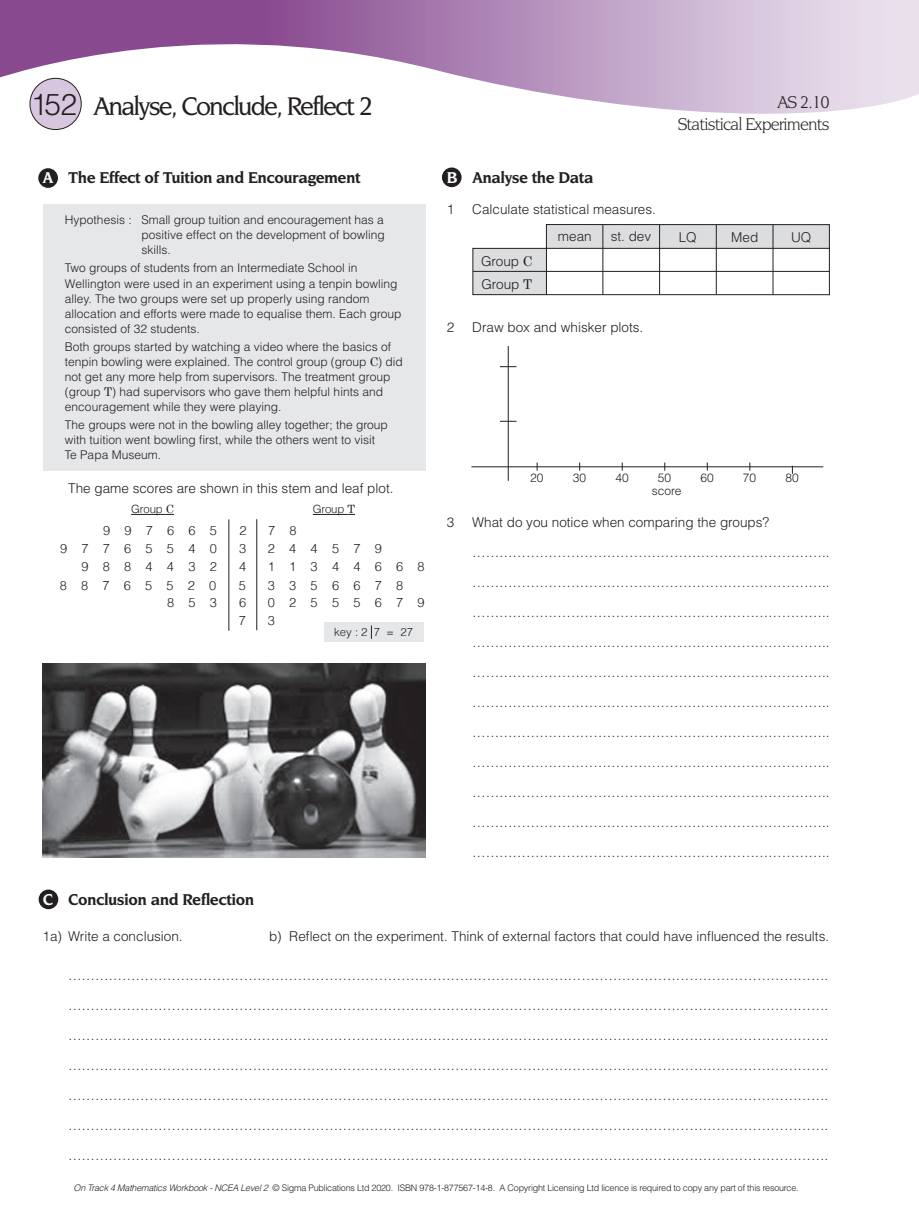
<style>
.page{position:relative;width:919px;height:1225px;background:#fff}
.page>*{position:absolute;margin:0;border:0;box-sizing:border-box;transform-origin:0 0}
.t1{font:300 30px "Helvetica";color:#231f20}
.t2{font:500 27px "Novarese IT Cby BT";letter-spacing:-.07em;color:#231f20}
.t3{font:18px "Novarese IT Cby BT";letter-spacing:-.05em;color:#231f20}
.t4{font:700 16.5px "Novarese IT Cby BT";letter-spacing:-.03em;color:#231f20}
.t5{font:300 13.5px "Helvetica";color:#231f20}
.t6{font:300 12.75px/17.7px "Helvetica";color:#231f20}
.t7{font:300 12px/15px "Helvetica";color:#231f20}
.t8{font:300 11.4px "Helvetica";letter-spacing:-.01em;color:#231f20}
.t9{font:300 9px "Helvetica";letter-spacing:-.025em;color:#231f20}
.s1{color:#fff}
.s2{font-family:"Century Schoolbook";font-weight:400}
.s3{font-style:italic}
</style>
<div class="page">
<svg style="left:0;top:0;width:918px;height:114px"></svg>
<div style="left:30px;top:78px;width:51px;height:51px;background:#d7c6dd;border-radius:50%"></div>
<div style="left:30px;top:78px;width:51px;height:52px;border:1px solid #231f20;border-radius:50%"></div>
<div style="left:43px;top:204px;width:382px;height:267px;background:#e6e7e9"></div>
<hr style="left:228px;top:519px;width:1px;height:112px;background:#231f20">
<hr style="left:256px;top:519px;width:1px;height:111px;background:#231f20">
<hr style="left:131px;top:514px;width:35px;height:1px;background:#231f20">
<hr style="left:313px;top:514px;width:34px;height:1px;background:#231f20">
<div style="left:324px;top:622px;width:99px;height:20px;background:#e6e7e9"></div>
<svg style="left:371px;top:625px;width:1px;height:14px"></svg>
<svg style="left:472px;top:224px;width:358px;height:71px"></svg>
<hr style="left:546px;top:248px;width:283px;height:1px;background:#231f20">
<hr style="left:473px;top:271px;width:356px;height:1px;background:#231f20">
<hr style="left:546px;top:248px;width:1px;height:47px;background:#231f20">
<hr style="left:602px;top:224px;width:1px;height:70px;background:#231f20">
<hr style="left:659px;top:224px;width:1px;height:70px;background:#231f20">
<hr style="left:715px;top:225px;width:1px;height:69px;background:#231f20">
<hr style="left:772px;top:225px;width:1px;height:70px;background:#231f20">
<hr style="left:508px;top:346px;width:1px;height:135px;background:#231f20">
<hr style="left:471px;top:466px;width:352px;height:1px;background:#231f20">
<svg style="left:500px;top:421px;width:16px;height:1px"></svg>
<svg style="left:500px;top:366px;width:16px;height:1px"></svg>
<div style="left:39px;top:169px;width:18px;height:18px;background:#231f20;border-radius:50%"></div>
<div style="left:38px;top:168px;width:20px;height:20px;border:2px solid #231f20;border-radius:50%"></div>
<div style="left:442px;top:168px;width:19px;height:18px;background:#231f20;border-radius:50%"></div>
<div style="left:442px;top:167px;width:19px;height:20px;border:2px solid #231f20;border-radius:50%"></div>
<div style="left:39px;top:890px;width:19px;height:18px;background:#231f20;border-radius:50%"></div>
<div style="left:39px;top:889px;width:19px;height:20px;border:2px solid #231f20;border-radius:50%"></div>
<img style="left:43px;top:663px;width:382px;height:194px">
<p class="t1" style="left:31px;top:86px;width:48px">152</p>
<p class="t2" style="left:94px;top:90px;width:281px">Analyse, Conclude, Reflect 2</p>
<p class="t4" style="left:43px;top:167px;width:319px"><span class="s1">A</span> The Effect of Tuition and Encouragement</p>
<p class="t4" style="left:446px;top:167px;width:148px"><span class="s1">B</span> Analyse the Data</p>
<p class="t3" style="left:777px;top:92px;width:54px">AS 2.10</p>
<p class="t3" style="left:677px;top:113px;width:153px">Statistical Experiments</p>
<p class="t7" style="left:141px;top:212px;width:245px;text-align:justify;text-indent:-77px">Hypothesis : Small group tuition and encouragement has a positive effect on the development of bowling skills.</p>
<p class="t7" style="left:65px;top:260px;width:338px">Two groups of students from an Intermediate School in Wellington were used in an experiment using a tenpin bowling alley. The two groups were set up properly using random allocation and efforts were made to equalise them. Each group consisted of 32 students.</p>
<p class="t7" style="left:65px;top:338px;width:339px">Both groups started by watching a video where the basics of tenpin bowling were explained. The control group (group <span class="s2">C</span>) did not get any more help from supervisors. The treatment group (group <span class="s2">T</span>) had supervisors who gave them helpful hints and encouragement while they were playing.</p>
<p class="t7" style="left:65px;top:416px;width:324px">The groups were not in the bowling alley together; the group with tuition went bowling first, while the others went to visit</p>
<p class="t7" style="left:65px;top:446px;width:98px">Te Papa Museum.</p>
<p class="t5" style="left:68px;top:479px;width:327px">The game scores are shown in this stem and leaf plot.</p>
<p class="t8" style="left:131px;top:502px;width:44px">Group <span class="s2">C</span></p>
<p class="t8" style="left:313px;top:502px;width:44px">Group <span class="s2">T</span></p>
<p class="t6" style="left:103px;top:521px;width:115px">9 9 7 6 6 5</p>
<p class="t6" style="left:81px;top:557px;width:137px">9 8 8 4 4 3 2</p>
<p class="t6" style="left:167px;top:594px;width:51px">8 5 3</p>
<p class="t6" style="left:60px;top:540px;width:158px">9 7 7 6 5 5 4 0</p>
<p class="t6" style="left:60px;top:576px;width:158px">8 8 7 6 5 5 2 0</p>
<p class="t6" style="left:239px;top:521px;width:9px">2</p>
<p class="t6" style="left:239px;top:540px;width:9px">3</p>
<p class="t6" style="left:239px;top:557px;width:9px">4</p>
<p class="t6" style="left:239px;top:594px;width:9px">6</p>
<p class="t6" style="left:239px;top:576px;width:9px">5</p>
<p class="t6" style="left:239px;top:612px;width:9px">7</p>
<p class="t6" style="left:268px;top:521px;width:30px">7 8</p>
<p class="t6" style="left:268px;top:557px;width:158px">1 1 3 4 4 6 6 8</p>
<p class="t6" style="left:268px;top:540px;width:115px">2 4 4 5 7 9</p>
<p class="t6" style="left:268px;top:576px;width:158px">3 3 5 6 6 7 8<br>0 2 5 5 5 6 7 9<br>3</p>
<p class="t8" style="left:334px;top:625px;width:81px">key : 2 7 = 27</p>
<p class="t5" style="left:446px;top:201px;width:9px">1</p>
<p class="t5" style="left:472px;top:201px;width:185px">Calculate statistical measures.</p>
<p class="t5" style="left:481px;top:252px;width:53px">Group <span class="s2">C</span></p>
<p class="t5" style="left:481px;top:276px;width:52px">Group <span class="s2">T</span></p>
<p class="t5" style="left:558px;top:228px;width:35px">mean</p>
<p class="t5" style="left:610px;top:228px;width:42px">st. dev</p>
<p class="t5" style="left:678px;top:229px;width:20px">LQ</p>
<p class="t5" style="left:731px;top:229px;width:28px">Med</p>
<p class="t5" style="left:791px;top:229px;width:22px">UQ</p>
<p class="t5" style="left:446px;top:319px;width:9px">2</p>
<p class="t5" style="left:472px;top:319px;width:173px">Draw box and whisker plots.</p>
<p class="t7" style="left:530px;top:470px;width:15px">20</p>
<p class="t7" style="left:572px;top:470px;width:15px">30</p>
<p class="t7" style="left:615px;top:470px;width:15px">40</p>
<p class="t7" style="left:657px;top:470px;width:15px">50</p>
<p class="t7" style="left:700px;top:470px;width:15px">60</p>
<p class="t7" style="left:743px;top:470px;width:15px">70</p>
<p class="t7" style="left:785px;top:470px;width:15px">80</p>
<p class="t7" style="left:651px;top:483px;width:31px">score</p>
<p class="t5" style="left:446px;top:514px;width:9px">3</p>
<p class="t5" style="left:472px;top:514px;width:298px">What do you notice when comparing the groups?</p>
<p class="t5" style="left:472px;top:544px;width:359px">……………………………………………………………………..</p>
<p class="t5" style="left:472px;top:574px;width:359px">……………………………………………………………………..</p>
<p class="t5" style="left:472px;top:604px;width:359px">……………………………………………………………………..</p>
<p class="t5" style="left:472px;top:634px;width:359px">……………………………………………………………………..</p>
<p class="t5" style="left:472px;top:664px;width:359px">……………………………………………………………………..</p>
<p class="t5" style="left:472px;top:694px;width:359px">……………………………………………………………………..</p>
<p class="t5" style="left:472px;top:724px;width:359px">……………………………………………………………………..</p>
<p class="t5" style="left:472px;top:754px;width:359px">……………………………………………………………………..</p>
<p class="t5" style="left:472px;top:784px;width:359px">……………………………………………………………………..</p>
<p class="t5" style="left:472px;top:814px;width:359px">……………………………………………………………………..</p>
<p class="t5" style="left:472px;top:844px;width:359px">……………………………………………………………………..</p>
<p class="t4" style="left:43px;top:889px;width:213px"><span class="s1">C</span> Conclusion and Reflection</p>
<p class="t5" style="left:43px;top:927px;width:142px">1a) Write a conclusion.</p>
<p class="t5" style="left:269px;top:927px;width:561px">b) Reflect on the experiment. Think of external factors that could have influenced the results.</p>
<p class="t5" style="left:68px;top:966px;width:761px">…………………………………………………………………………………………………………………………………………………….</p>
<p class="t5" style="left:68px;top:996px;width:761px">…………………………………………………………………………………………………………………………………………………….</p>
<p class="t5" style="left:68px;top:1026px;width:761px">…………………………………………………………………………………………………………………………………………………….</p>
<p class="t5" style="left:68px;top:1056px;width:761px">…………………………………………………………………………………………………………………………………………………….</p>
<p class="t5" style="left:68px;top:1086px;width:761px">…………………………………………………………………………………………………………………………………………………….</p>
<p class="t5" style="left:68px;top:1116px;width:761px">…………………………………………………………………………………………………………………………………………………….</p>
<p class="t5" style="left:68px;top:1146px;width:761px">…………………………………………………………………………………………………………………………………………………….</p>
<p class="t9" style="left:74px;top:1182px;width:726px"><span class="s3">On Track 4 Mathematics Workbook - NCEA Level 2</span> © Sigma Publications Ltd 2020. ISBN 978-1-877567-14-8. A Copyright Licensing Ltd licence is required to copy any part of this resource.</p>
</div>
